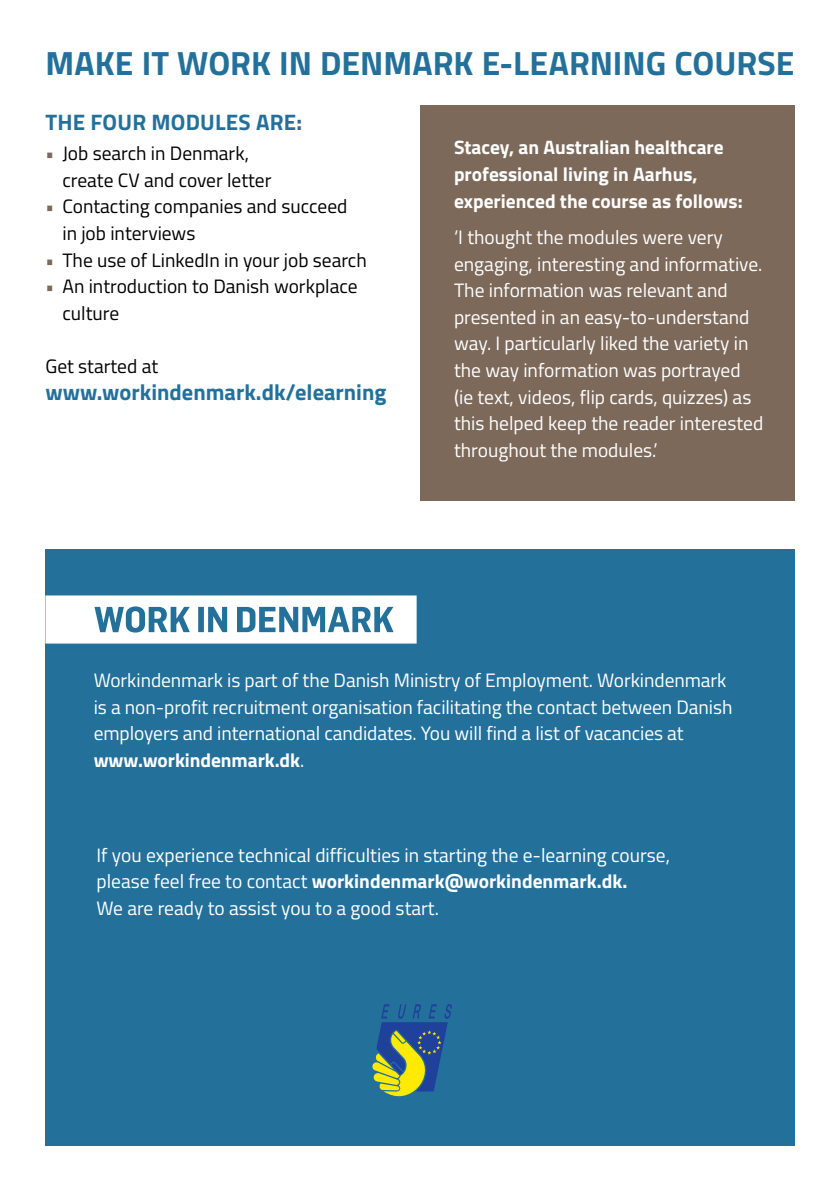
<style>
.page{position:relative;width:840px;height:1191px;background:#fff}
.page>*{position:absolute;margin:0;border:0;box-sizing:border-box;transform-origin:0 0}
.rub1{font:700 33.6px "Titillium Web";color:#23719b}
.brød{font:700 22.4px "Titillium Web";color:#23719b}
.mellemrubrik{font:700 22.4px "Titillium Web";letter-spacing:.01em;color:#23719b}
.brød-2{font:19.4px/26.6px "Titillium Web";color:#fff}
.brød-3{font:19.4px/26.6px "Titillium Web";color:#000}
.brød-4{font:700 19.4px/26.6px "Titillium Web";color:#fff}
.s1{font-weight:700;color:#7d695a}
.s2{font-weight:400}
.s3{font-weight:700}
</style>
<div class="page">
<div style="left:45px;top:549px;width:749px;height:596px;background:#23719b"></div>
<svg style="left:45px;top:595px;width:371px;height:48px"></svg>
<div style="left:420px;top:105px;width:374px;height:395px;background:#7d695a"></div>
<svg style="left:372px;top:1004px;width:79px;height:93px"></svg>
<h2 class="rub1" style="left:46px;top:38px;width:749px">MAKE IT WORK IN DENMARK E-LEARNING COURSE</h2>
<h3 class="mellemrubrik" style="left:45px;top:105px;width:258px">THE FOUR MODULES ARE:</h3>
<p class="brød-3" style="left:62px;top:139px;width:210px;text-indent:-17px"><span class="s1">•</span> Job search in Denmark, create CV and cover letter</p>
<p class="brød-3" style="left:62px;top:192px;width:286px;text-indent:-17px"><span class="s1">•</span> Contacting companies and succeed in job interviews</p>
<p class="brød-3" style="left:45px;top:245px;width:323px"><span class="s1">•</span> The use of LinkedIn in your job search</p>
<p class="brød-3" style="left:62px;top:272px;width:296px;text-indent:-17px"><span class="s1">•</span> An introduction to Danish workplace culture</p>
<p class="brød-3" style="left:45px;top:352px;width:114px">Get started at</p>
<p class="brød" style="left:45px;top:375px;width:342px">www.workindenmark.dk/elearning</p>
<p class="brød-4" style="left:454px;top:133px;width:290px">Stacey, an Australian healthcare professional living in Aarhus, experienced the course as follows:</p>
<p class="brød-2" style="left:454px;top:223px;width:310px">‘I thought the modules were very engaging, interesting and informative.<br>The information was relevant and presented in an easy-to-understand way. I particularly liked the variety in the way information was portrayed (ie text, videos, flip cards, quizzes) as this helped keep the reader interested throughout the modules.’</p>
<p class="brød-2" style="left:94px;top:666px;width:640px">Workindenmark is part of the Danish Ministry of Employment. Workindenmark is a non-profit recruitment organisation facilitating the contact between Danish employers and international candidates. You will find a list of vacancies at</p>
<p class="brød-4" style="left:94px;top:745px;width:212px">www.workindenmark.dk<span class="s2">.</span></p>
<p class="brød-2" style="left:96px;top:841px;width:574px">If you experience technical difficulties in starting the e-learning course, please feel free to contact <span class="s3">workindenmark@workindenmark.dk.<br></span>We are ready to assist you to a good start.</p>
</div>
